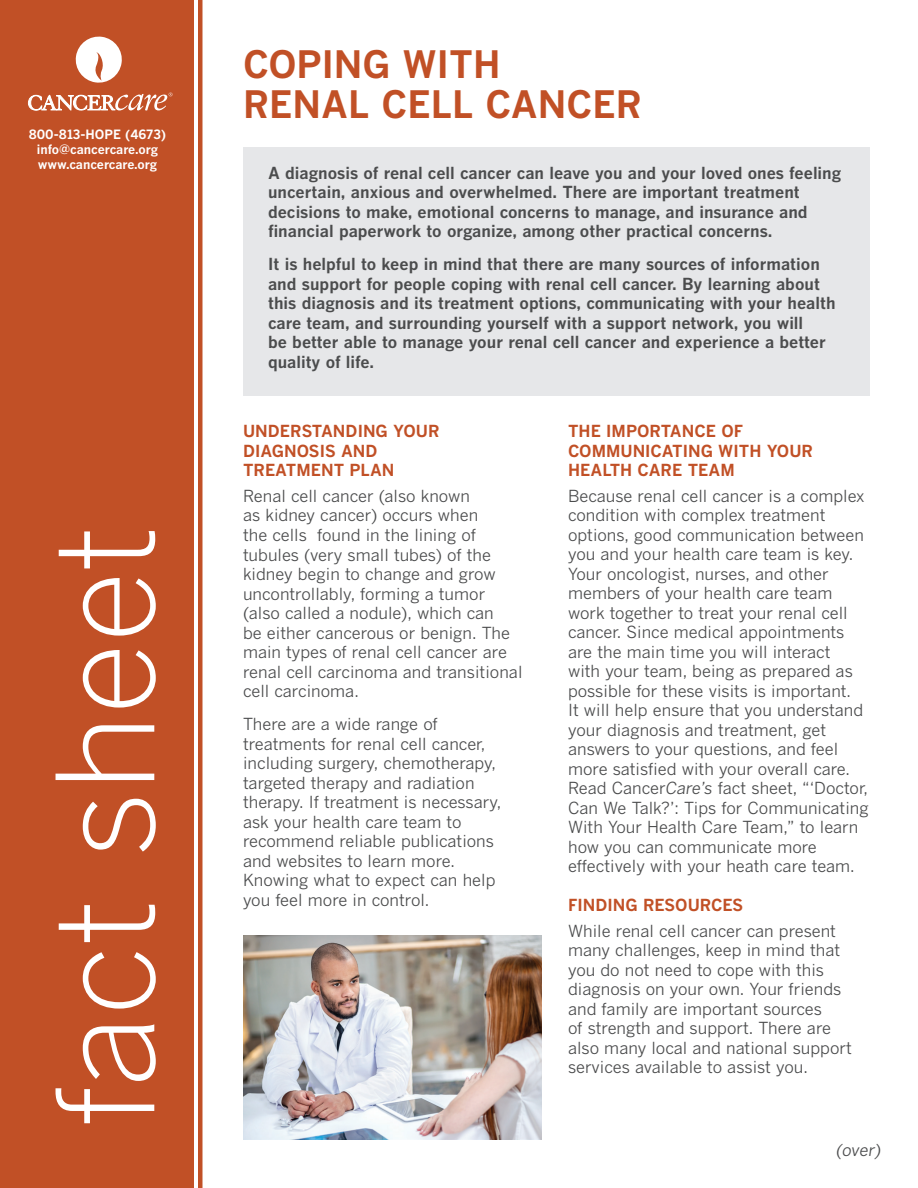
<style>
.page{position:relative;width:918px;height:1188px;background:#fff}
.page>*{position:absolute;margin:0;border:0;box-sizing:border-box;transform-origin:0 0}
.t1{font:300 133.5px "Benton Gothic";color:#fff}
.t2{font:700 37.5px/40.5px "Benton Gothic";color:#c15026}
.t3{font:16.5px/19.5px "Benton Gothic";color:#4b4c4d}
.t4{font:700 16.5px/19.5px "Benton Gothic";color:#4b4c4d}
.t5{font:700 16.5px/19.5px "Benton Gothic";color:#c15026}
.t6{font:italic 16.5px "Benton Gothic";color:#4b4c4d}
.t7{font:700 12.75px/15px "Benton Gothic";color:#fff;text-align:center}
.s1{font-style:italic}
</style>
<div class="page">
<div style="left:0;top:0;width:193px;height:1188px;background:#c15026"></div>
<hr style="left:198px;top:0;width:4px;height:1188px;background:#c15026">
<div style="left:243px;top:147px;width:626px;height:248px;background:#e6e7e9"></div>
<svg style="left:75px;top:36px;width:47px;height:47px"></svg>
<svg style="left:28px;top:93px;width:144px;height:17px"></svg>
<img style="left:243px;top:935px;width:298px;height:204px">
<p class="t7" style="left:29px;top:126px;width:139px">800-813-HOPE (4673) info@cancercare.org www.cancercare.org</p>
<h1 class="t1" style="left:27px;top:1127px;width:603px;rotate:-90deg">fact sheet</h1>
<h2 class="t2" style="left:243px;top:43px;width:400px">COPING WITH<br>RENAL CELL CANCER</h2>
<p class="t4" style="left:268px;top:163px;width:575px">A diagnosis of renal cell cancer can leave you and your loved ones feeling uncertain, anxious and overwhelmed. There are important treatment decisions to make, emotional concerns to manage, and insurance and financial paperwork to organize, among other practical concerns.</p>
<p class="t4" style="left:268px;top:254px;width:569px">It is helpful to keep in mind that there are many sources of information and support for people coping with renal cell cancer. By learning about this diagnosis and its treatment options, communicating with your health care team, and surrounding yourself with a support network, you will<br>be better able to manage your renal cell cancer and experience a better quality of life.</p>
<p class="t5" style="left:243px;top:421px;width:198px">UNDERSTANDING YOUR<br>DIAGNOSIS AND<br>TREATMENT PLAN</p>
<p class="t3" style="left:243px;top:486px;width:281px">Renal cell cancer (also known<br>as kidney cancer) occurs when<br>the cells found in the lining of tubules (very small tubes) of the kidney begin to change and grow uncontrollably, forming a tumor (also called a nodule), which can<br>be either cancerous or benign. The main types of renal cell cancer are renal cell carcinoma and transitional cell carcinoma.</p>
<p class="t3" style="left:243px;top:714px;width:260px">There are a wide range of treatments for renal cell cancer, including surgery, chemotherapy, targeted therapy and radiation therapy. If treatment is necessary, ask your health care team to recommend reliable publications and websites to learn more.<br>Knowing what to expect can help you feel more in control.</p>
<p class="t5" style="left:568px;top:421px;width:246px">THE IMPORTANCE OF<br>COMMUNICATING WITH YOUR<br>HEALTH CARE TEAM</p>
<p class="t3" style="left:568px;top:486px;width:302px">Because renal cell cancer is a complex condition with complex treatment options, good communication between you and your health care team is key.<br>Your oncologist, nurses, and other members of your health care team work together to treat your renal cell cancer. Since medical appointments are the main time you will interact<br>with your team, being as prepared as possible for these visits is important.<br>It will help ensure that you understand your diagnosis and treatment, get answers to your questions, and feel more satisfied with your overall care.<br>Read Cancer<span class="s1">Care’s</span> fact sheet, “‘Doctor, Can We Talk?’: Tips for Communicating With Your Health Care Team,” to learn how you can communicate more effectively with your heath care team.</p>
<p class="t5" style="left:568px;top:895px;width:177px">FINDING RESOURCES</p>
<p class="t3" style="left:568px;top:921px;width:285px">While renal cell cancer can present many challenges, keep in mind that you do not need to cope with this diagnosis on your own. Your friends and family are important sources<br>of strength and support. There are also many local and national support services available to assist you.</p>
<p class="t6" style="left:837px;top:1140px;width:46px">(over)</p>
</div>
